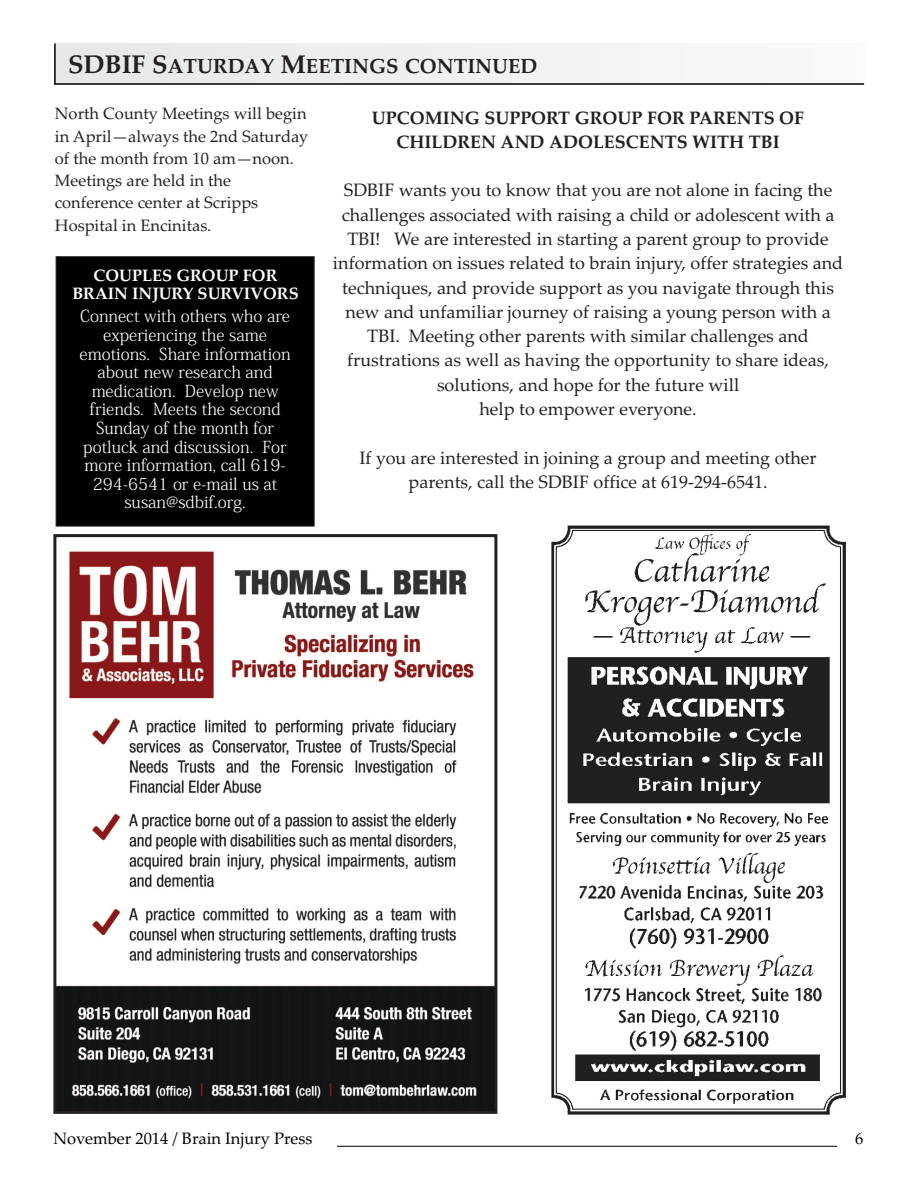
<style>
.page{position:relative;width:918px;height:1188px;background:#fff}
.page>*{position:absolute;margin:0;border:0;box-sizing:border-box;transform-origin:0 0}
.t1{font:700 20.4px "Palatino Linotype";color:#231f20}
.t2{font:18px/24.3px "Palatino Linotype";color:#231f20;text-align:center}
.t3{font:700 18px/24.3px "Palatino Linotype";color:#231f20;text-align:center}
.t4{font:16.5px/18.6px "Adobe Fangsong Std";color:#fff;text-align:center}
.t5{font:16.5px/22.2px "Palatino Linotype";color:#231f20}
.t6{font:700 16.5px/17.9px "Palatino Linotype";color:#fff;text-align:center}
.t7{font:16.5px "Palatino Linotype";color:#000}
.s1{font-size:25.5px}
</style>
<div class="page">
<img style="left:551px;top:525px;width:295px;height:590px">
<div style="left:55px;top:43px;width:809px;height:42px;background:#eff0f1"></div>
<hr style="left:54px;top:43px;width:2px;height:41px;background:#000">
<hr style="left:54px;top:83px;width:810px;height:2px;background:#000">
<hr style="left:337px;top:1146px;width:500px;height:1px;background:#000">
<div style="left:56px;top:256px;width:258px;height:270px;background:#000"></div>
<img style="left:57px;top:551px;width:436px;height:559px">
<div style="left:53px;top:534px;width:444px;height:580px;border:3px solid #231f20"></div>
<p class="t1" style="left:68px;top:58px;width:471px"><span class="s1">SDBIF S</span>ATURDAY <span class="s1">M</span>EETINGS CONTINUED</p>
<p class="t5" style="left:55px;top:104px;width:255px">North County Meetings will begin in April—always the 2nd Saturday of the month from 10 am—noon.<br>Meetings are held in the conference center at Scripps<br>Hospital in Encinitas.</p>
<p class="t3" style="left:372px;top:107px;width:434px">UPCOMING SUPPORT GROUP FOR PARENTS OF<br>CHILDREN AND ADOLESCENTS WITH TBI</p>
<p class="t2" style="left:333px;top:180px;width:512px">SDBIF wants you to know that you are not alone in facing the challenges associated with raising a child or adolescent with a TBI! We are interested in starting a parent group to provide information on issues related to brain injury, offer strategies and techniques, and provide support as you navigate through this new and unfamiliar journey of raising a young person with a TBI. Meeting other parents with similar challenges and frustrations as well as having the opportunity to share ideas, solutions, and hope for the future will<br>help to empower everyone.</p>
<p class="t2" style="left:360px;top:447px;width:459px">If you are interested in joining a group and meeting other parents, call the SDBIF office at 619-294-6541.</p>
<p class="t6" style="left:72px;top:269px;width:228px">COUPLES GROUP FOR<br>BRAIN INJURY SURVIVORS</p>
<p class="t4" style="left:80px;top:307px;width:213px">Connect with others who are experiencing the same emotions. Share information about new research and medication. Develop new friends. Meets the second<br>Sunday of the month for potluck and discussion. For more information, call 619-<br>294-6541 or e-mail us at susan@sdbif.org.</p>
<p class="t7" style="left:54px;top:1132px;width:260px">November 2014 / Brain Injury Press</p>
<p class="t7" style="left:855px;top:1132px;width:10px">6</p>
</div>
